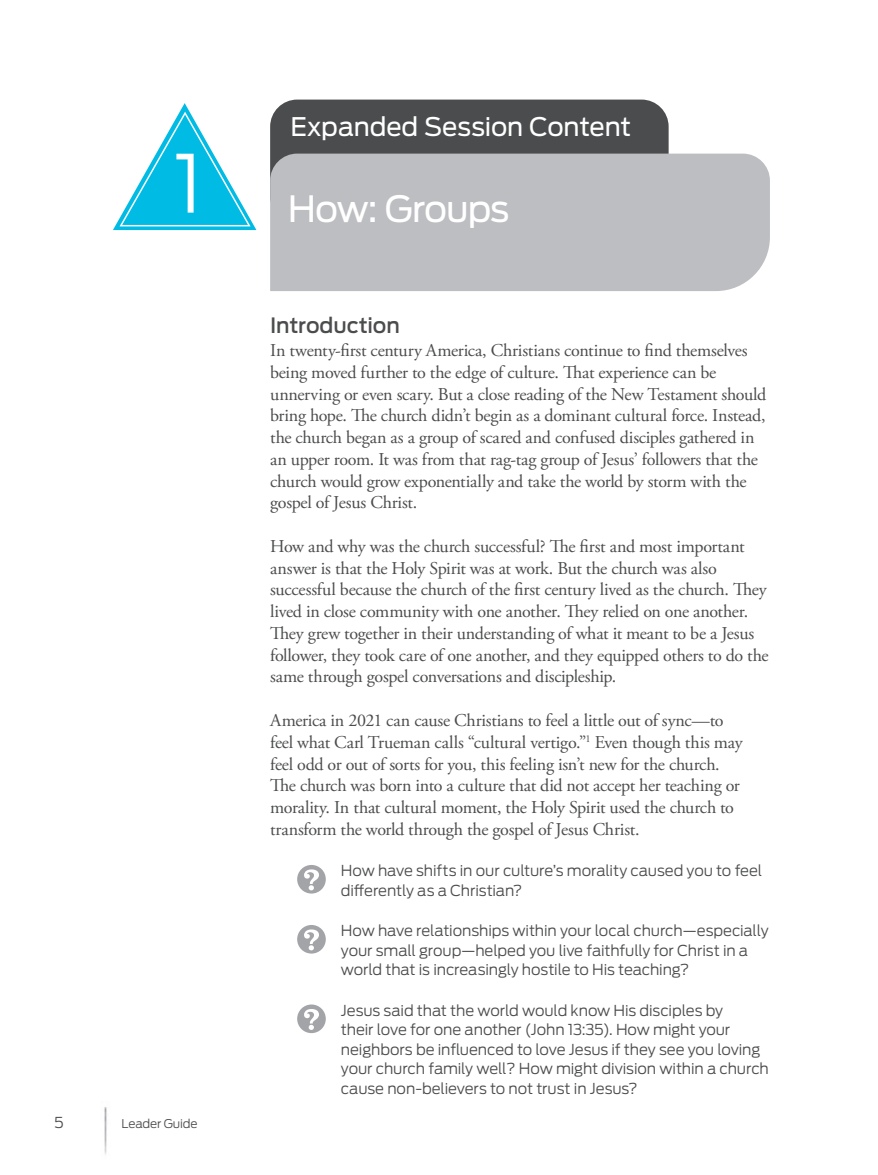
<style>
.page{position:relative;width:878px;height:1175px;background:#fff}
.page>*{position:absolute;margin:0;border:0;box-sizing:border-box;transform-origin:0 0}
.head1_session_number{font:300 79.5px "Antenna";color:#fff}
.head1{font:36px "Antenna";letter-spacing:-.03em;color:#fff}
.header2{font:25.5px "Antenna";letter-spacing:-.005em;color:#fff}
.subhead1{font:500 21px "Antenna";letter-spacing:-.005em;color:#4b4c4d}
.body_no_indent{font:18px/21.8px "Adobe Garamond Pro";letter-spacing:-.015em;color:#4b4c4d}
.questions{font:300 15px/19.5px "Antenna";letter-spacing:-.01em;color:#4b4c4d}
.t1{font:300 12px "Antenna";letter-spacing:-.01em;color:#4b4c4d}
</style>
<div class="page">
<div style="left:270px;top:100px;width:398px;height:123px;background:#4b4c4d;border-radius:27px"></div>
<div style="left:270px;top:154px;width:500px;height:137px;background:#bdbec1"></div>
<img style="left:104px;top:1107px;width:3px;height:48px">
<svg style="left:297px;top:865px;width:29px;height:28px"></svg>
<svg style="left:297px;top:925px;width:29px;height:28px"></svg>
<svg style="left:297px;top:1004px;width:29px;height:29px"></svg>
<svg style="left:113px;top:103px;width:143px;height:127px"></svg>
<p class="head1_session_number" style="left:173px;top:136px;width:31px">1</p>
<p class="questions" style="left:54px;top:1112px;width:11px">5</p>
<p class="t1" style="left:122px;top:1116px;width:78px">Leader Guide</p>
<p class="header2" style="left:290px;top:112px;width:342px">Expanded Session Content</p>
<p class="head1" style="left:288px;top:187px;width:223px">How: Groups</p>
<p class="subhead1" style="left:270px;top:313px;width:131px">Introduction</p>
<p class="body_no_indent" style="left:270px;top:340px;width:497px">In twenty-first century America, Christians continue to find themselves being moved further to the edge of culture. That experience can be unnerving or even scary. But a close reading of the New Testament should bring hope. The church didn’t begin as a dominant cultural force. Instead, the church began as a group of scared and confused disciples gathered in an upper room. It was from that rag-tag group of Jesus’ followers that the church would grow exponentially and take the world by storm with the gospel of Jesus Christ.</p>
<p class="body_no_indent" style="left:270px;top:536px;width:500px">How and why was the church successful? The first and most important answer is that the Holy Spirit was at work. But the church was also successful because the church of the first century lived as the church. They lived in close community with one another. They relied on one another.<br>They grew together in their understanding of what it meant to be a Jesus follower, they took care of one another, and they equipped others to do the same through gospel conversations and discipleship.</p>
<p class="body_no_indent" style="left:270px;top:710px;width:474px">America in 2021 can cause Christians to feel a little out of sync—to feel what Carl Trueman calls “cultural vertigo.”<sup>1</sup> Even though this may feel odd or out of sorts for you, this feeling isn’t new for the church.<br>The church was born into a culture that did not accept her teaching or morality. In that cultural moment, the Holy Spirit used the church to transform the world through the gospel of Jesus Christ.</p>
<p class="questions" style="left:341px;top:861px;width:423px">How have shifts in our culture’s morality caused you to feel differently as a Christian?</p>
<p class="questions" style="left:341px;top:921px;width:429px">How have relationships within your local church—especially your small group—helped you live faithfully for Christ in a world that is increasingly hostile to His teaching?</p>
<p class="questions" style="left:341px;top:1000px;width:429px">Jesus said that the world would know His disciples by<br>their love for one another (John 13:35). How might your neighbors be influenced to love Jesus if they see you loving your church family well? How might division within a church cause non-believers to not trust in Jesus?</p>
</div>
